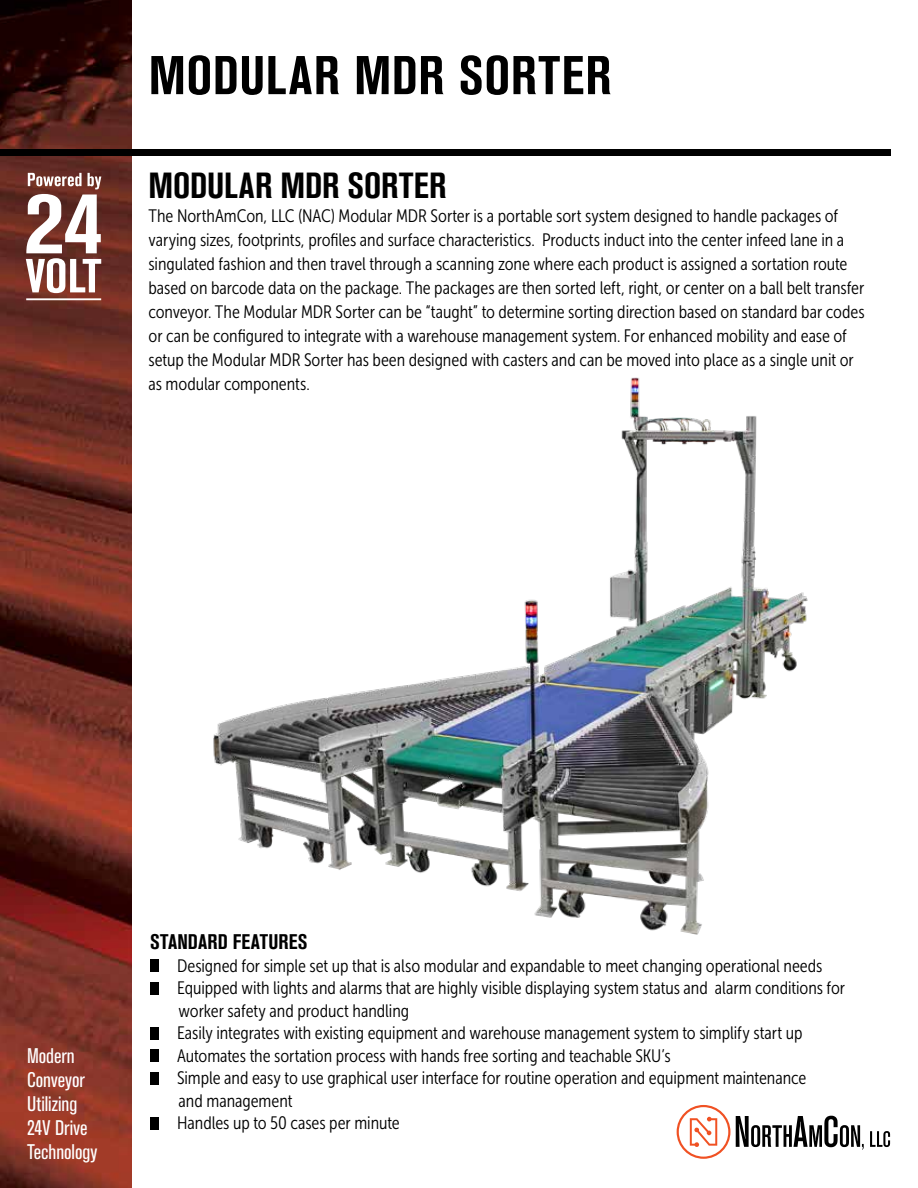
<style>
.page{position:relative;width:918px;height:1188px;background:#fff}
.page>*{position:absolute;margin:0;border:0;box-sizing:border-box;transform-origin:0 0}
.t1{font:700 condensed 54px "Akzidenz Grotesk BE";letter-spacing:.01em;color:#000}
.t2{font:700 condensed 36px "Akzidenz Grotesk BE";letter-spacing:-.005em;color:#000}
.t3{font:condensed 21px/24px "Akzidenz Grotesk BE";color:#fff}
.t4{font:700 condensed 21px "Akzidenz Grotesk BE";letter-spacing:.015em;color:#000}
.t5{font:18px/22.5px "Museo Sans Cond 300";letter-spacing:-.005em;color:#000}
</style>
<div class="page">
<img style="left:0;top:0;width:132px;height:1188px">
<div style="left:0;top:149px;width:891px;height:7px;background:#000"></div>
<svg style="left:26px;top:173px;width:75px;height:120px"></svg>
<hr style="left:26px;top:298px;width:75px;height:2px;background:#fff">
<img style="left:213px;top:378px;width:595px;height:557px">
<div style="left:150px;top:960px;width:9px;height:12px;background:#000"></div>
<div style="left:150px;top:982px;width:9px;height:12px;background:#000"></div>
<div style="left:150px;top:1027px;width:9px;height:12px;background:#000"></div>
<div style="left:150px;top:1050px;width:9px;height:12px;background:#000"></div>
<div style="left:150px;top:1072px;width:9px;height:12px;background:#000"></div>
<div style="left:150px;top:1117px;width:9px;height:12px;background:#000"></div>
<svg style="left:677px;top:1105px;width:53px;height:54px"></svg>
<svg style="left:736px;top:1116px;width:128px;height:34px"></svg>
<svg style="left:870px;top:1131px;width:20px;height:16px"></svg>
<h1 class="t1" style="left:149px;top:45px;width:464px">MODULAR MDR SORTER</h1>
<h2 class="t2" style="left:148px;top:165px;width:299px">MODULAR MDR SORTER</h2>
<p class="t5" style="left:148px;top:204px;width:718px;line-height:24px">The NorthAmCon, LLC (NAC) Modular MDR Sorter is a portable sort system designed to handle packages of varying sizes, footprints, profiles and surface characteristics. Products induct into the center infeed lane in a singulated fashion and then travel through a scanning zone where each product is assigned a sortation route based on barcode data on the package. The packages are then sorted left, right, or center on a ball belt transfer conveyor. The Modular MDR Sorter can be “taught” to determine sorting direction based on standard bar codes or can be configured to integrate with a warehouse management system. For enhanced mobility and ease of setup the Modular MDR Sorter has been designed with casters and can be moved into place as a single unit or as modular components.</p>
<p class="t3" style="left:27px;top:1044px;width:72px">Modern<br>Conveyor<br>Utilizing<br>24V Drive<br>Technology</p>
<p class="t4" style="left:150px;top:930px;width:159px">STANDARD FEATURES</p>
<p class="t5" style="left:177px;top:955px;width:670px">Designed for simple set up that is also modular and expandable to meet changing operational needs Equipped with lights and alarms that are highly visible displaying system status and alarm conditions for worker safety and product handling<br>Easily integrates with existing equipment and warehouse management system to simplify start up Automates the sortation process with hands free sorting and teachable SKU’s<br>Simple and easy to use graphical user interface for routine operation and equipment maintenance<br>and management<br>Handles up to 50 cases per minute</p>
</div>
